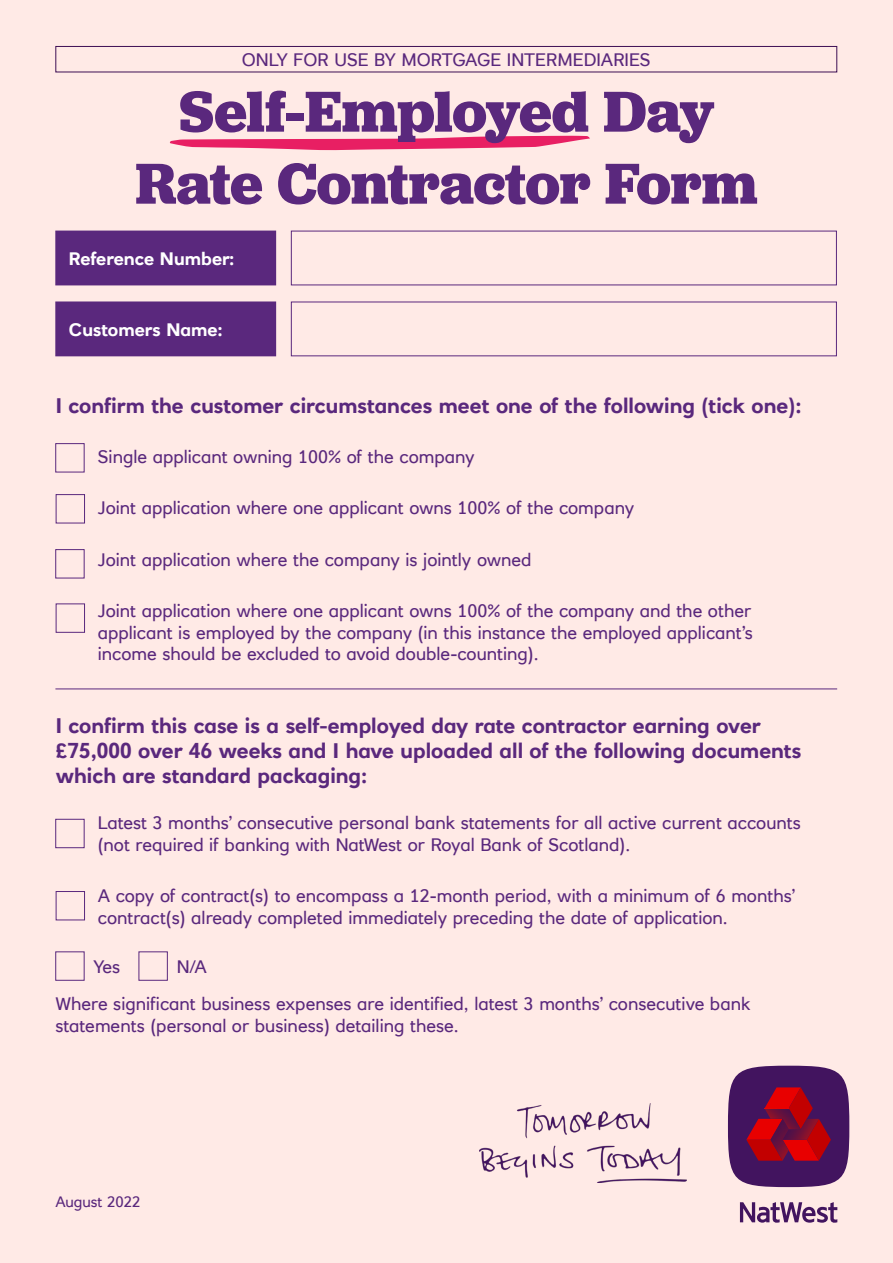
<style>
.page{position:relative;width:893px;height:1263px;background:#ffeae6}
.page>*{position:absolute;margin:0;border:0;box-sizing:border-box;transform-origin:0 0}
.t1{font:700 60px/72px "Jubilat";letter-spacing:-.005em;color:#5a287d;text-align:center}
.t2{font:700 21px/25.2px "RN House Sans";color:#5a287d}
.t3{font:18px/21.6px "RN House Sans";color:#5a287d}
.t4{font:700 18px "RN House Sans";color:#fff}
.t5{font:15px "RN House Sans";color:#5a287d}
</style>
<div class="page">
<div style="left:56px;top:231px;width:220px;height:54px;background:#5a287d"></div>
<div style="left:56px;top:302px;width:220px;height:54px;background:#5a287d"></div>
<div style="left:55px;top:46px;width:782px;height:26px;border:1px solid #3d0f54"></div>
<div style="left:55px;top:443px;width:29px;height:29px;border:1px solid #5a287d"></div>
<div style="left:55px;top:819px;width:29px;height:29px;border:1px solid #5a287d"></div>
<div style="left:55px;top:549px;width:29px;height:29px;border:1px solid #5a287d"></div>
<div style="left:56px;top:494px;width:29px;height:29px;border:1px solid #5a287d"></div>
<div style="left:56px;top:891px;width:29px;height:29px;border:1px solid #5a287d"></div>
<div style="left:56px;top:604px;width:29px;height:29px;border:1px solid #5a287d"></div>
<hr style="left:55px;top:688px;width:782px;height:1px;background:#5a287d">
<div style="left:728px;top:1066px;width:121px;height:121px;background:#42145f;border-radius:50%"></div>
<svg style="left:740px;top:1202px;width:97px;height:21px"></svg>
<svg style="left:746px;top:1087px;width:85px;height:74px"></svg>
<img style="left:479px;top:1104px;width:207px;height:78px">
<svg style="left:170px;top:136px;width:420px;height:15px"></svg>
<p class="t3" style="left:242px;top:49px;width:410px">ONLY FOR USE BY MORTGAGE INTERMEDIARIES</p>
<p class="t1" style="left:136px;top:75px;width:623px">Self-Employed Day<br>Rate Contractor Form</p>
<p class="t4" style="left:69px;top:247px;width:167px">Reference Number:</p>
<p class="t4" style="left:69px;top:318px;width:155px">Customers Name:</p>
<p class="t2" style="left:56px;top:392px;width:747px">I confirm the customer circumstances meet one of the following (tick one):</p>
<p class="t3" style="left:98px;top:446px;width:378px">Single applicant owning 100% of the company</p>
<p class="t3" style="left:98px;top:497px;width:538px">Joint application where one applicant owns 100% of the company</p>
<p class="t3" style="left:98px;top:549px;width:435px">Joint application where the company is jointly owned</p>
<p class="t3" style="left:98px;top:600px;width:656px;text-align:justify">Joint application where one applicant owns 100% of the company and the other applicant is employed by the company (in this instance the employed applicant’s income should be excluded to avoid double-counting).</p>
<p class="t2" style="left:56px;top:713px;width:747px">I confirm this case is a self-employed day rate contractor earning over £75,000 over 46 weeks and I have uploaded all of the following documents which are standard packaging:</p>
<p class="t3" style="left:98px;top:812px;width:705px">Latest 3 months’ consecutive personal bank statements for all active current accounts (not required if banking with NatWest or Royal Bank of Scotland).</p>
<p class="t3" style="left:98px;top:885px;width:700px">A copy of contract(s) to encompass a 12-month period, with a minimum of 6 months’ contract(s) already completed immediately preceding the date of application.</p>
<p class="t3" style="left:94px;top:955px;width:28px">Yes</p>
<p class="t3" style="left:177px;top:955px;width:32px">N/A</p>
<p class="t3" style="left:55px;top:993px;width:697px">Where significant business expenses are identified, latest 3 months’ consecutive bank statements (personal or business) detailing these.</p>
<p class="t5" style="left:55px;top:1192px;width:87px">August 2022</p>
</div>
